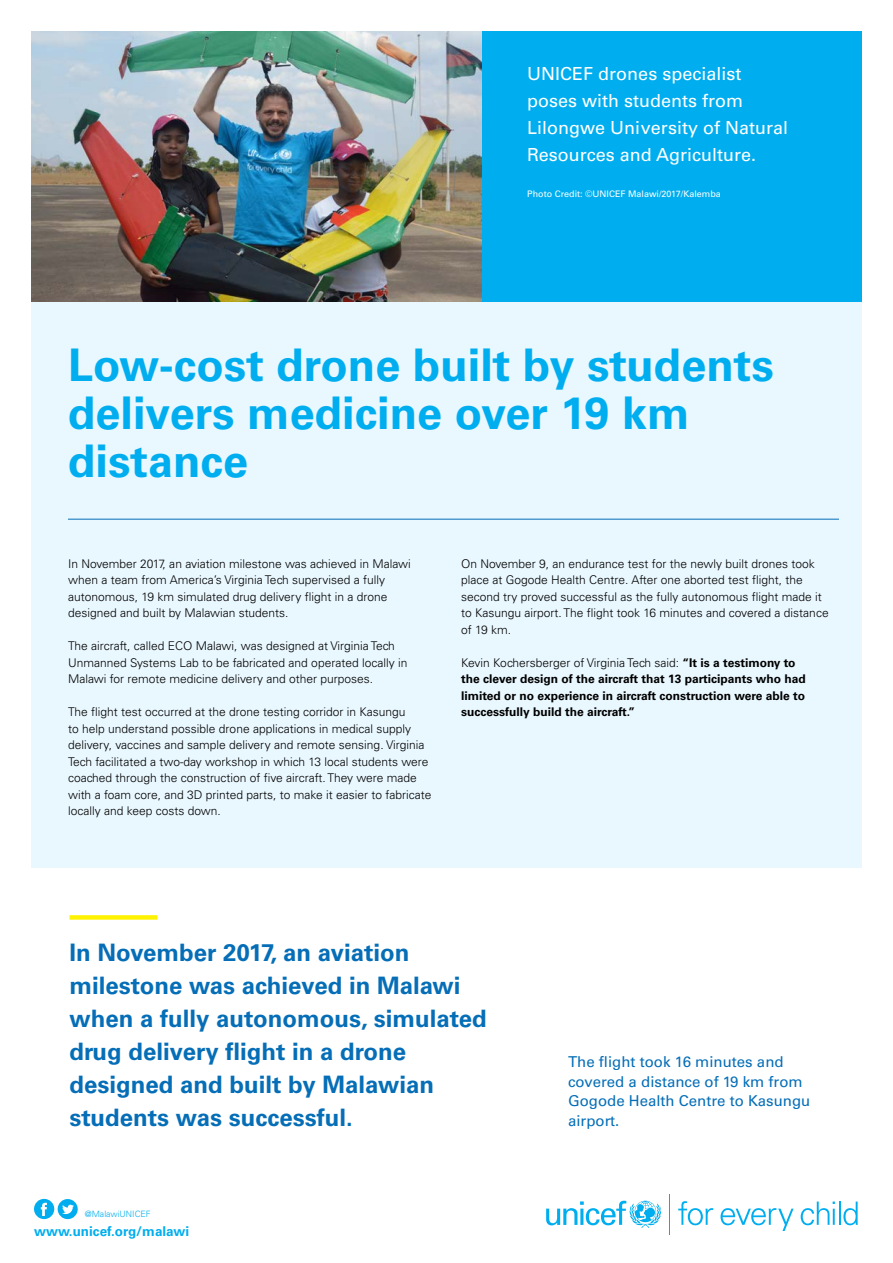
<style>
.page{position:relative;width:893px;height:1263px;background:#fff}
.page>*{position:absolute;margin:0;border:0;box-sizing:border-box;transform-origin:0 0}
.t1{font:700 45px/48px "Univers";color:#00aeef}
.t2{font:700 24px/33px "Univers";color:#056eb7}
.t3{font:18px/27px "Univers";color:#fff}
.t4{font:15px/19.5px "Univers";color:#056eb7}
.t5{font:700 13.5px "Univers";color:#00aeef}
.t6{font:300 12px/16.5px "Univers";color:#000}
.t7{font:700 12px/16.5px "Univers";color:#000}
.t8{font:9px "Univers";color:#fff}
.t9{font:300 8.7px "Univers";color:#00aeef}
.s1{font-weight:300}
</style>
<div class="page">
<div style="left:31px;top:302px;width:831px;height:565px;background:#e9f7fe"></div>
<svg style="left:546px;top:1201px;width:115px;height:27px"></svg>
<svg style="left:678px;top:1201px;width:35px;height:24px"></svg>
<svg style="left:720px;top:1208px;width:73px;height:23px"></svg>
<svg style="left:801px;top:1201px;width:34px;height:24px"></svg>
<hr style="left:838px;top:1201px;width:2px;height:24px;background:#00aeef">
<svg style="left:843px;top:1201px;width:15px;height:24px"></svg>
<hr style="left:670px;top:1195px;width:1px;height:40px;background:#00aeef">
<svg style="left:34px;top:1199px;width:44px;height:20px"></svg>
<div style="left:481px;top:32px;width:381px;height:270px;background:#00aeef"></div>
<img style="left:31px;top:31px;width:450px;height:271px">
<div style="left:70px;top:915px;width:87px;height:5px;background:#fff200"></div>
<hr style="left:68px;top:519px;width:771px;height:1px;background:#056eb7">
<h3 class="t3" style="left:527px;top:60px;width:262px">UNICEF drones specialist poses with students from<br>Lilongwe University of Natural<br>Resources and Agriculture.</h3>
<p class="t8" style="left:527px;top:188px;width:195px">Photo Credit: ©UNICEF Malawi/2017/Kalemba</p>
<h1 class="t1" style="left:68px;top:342px;width:707px">Low-cost drone built by students delivers medicine over 19 km distance</h1>
<p class="t6" style="left:68px;top:555px;width:344px">In November 2017, an aviation milestone was achieved in Malawi when a team from America’s Virginia Tech supervised a fully autonomous, 19 km simulated drug delivery flight in a drone designed and built by Malawian students.</p>
<p class="t6" style="left:68px;top:638px;width:341px">The aircraft, called ECO Malawi, was designed at Virginia Tech<br>Unmanned Systems Lab to be fabricated and operated locally in<br>Malawi for remote medicine delivery and other purposes.</p>
<p class="t6" style="left:68px;top:704px;width:365px">The flight test occurred at the drone testing corridor in Kasungu<br>to help understand possible drone applications in medical supply delivery, vaccines and sample delivery and remote sensing. Virginia Tech facilitated a two-day workshop in which 13 local students were coached through the construction of five aircraft. They were made with a foam core, and 3D printed parts, to make it easier to fabricate locally and keep costs down.</p>
<p class="t6" style="left:461px;top:555px;width:369px">On November 9, an endurance test for the newly built drones took place at Gogode Health Centre. After one aborted test flight, the second try proved successful as the fully autonomous flight made it to Kasungu airport. The flight took 16 minutes and covered a distance of 19 km.</p>
<p class="t7" style="left:461px;top:654px;width:346px"><span class="s1">Kevin Kochersberger of Virginia Tech said:</span> “It is a testimony to the clever design of the aircraft that 13 participants who had limited or no experience in aircraft construction were able to successfully build the aircraft.”</p>
<h2 class="t2" style="left:70px;top:937px;width:419px">In November 2017, an aviation milestone was achieved in Malawi when a fully autonomous, simulated drug delivery flight in a drone designed and built by Malawian students was successful.</h2>
<p class="t9" style="left:85px;top:1208px;width:67px">@MalawiUNICEF</p>
<p class="t5" style="left:34px;top:1223px;width:157px">www.unicef.org/malawi</p>
<p class="t4" style="left:568px;top:1052px;width:244px">The flight took 16 minutes and covered a distance of 19 km from<br>Gogode Health Centre to Kasungu airport.</p>
</div>
